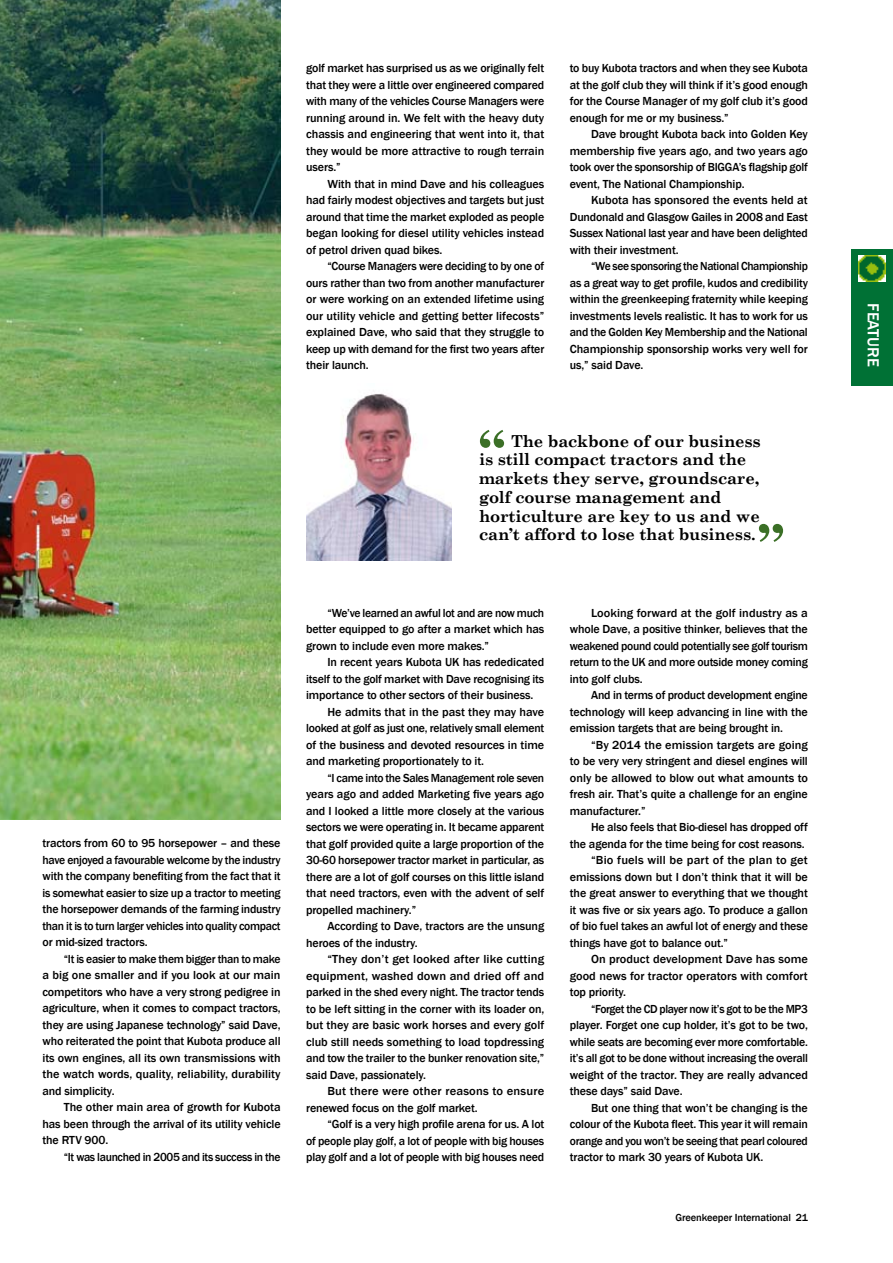
<style>
.page{position:relative;width:893px;height:1263px;background:#fff}
.page>*{position:absolute;margin:0;border:0;box-sizing:border-box;transform-origin:0 0}
.t1{font:700 54px "Century Schoolbook";color:#3b6f26}
.t2{font:700 16.5px/18.8px "Century Schoolbook";letter-spacing:-.01em;color:#000}
.t3{font:500 16.5px "Franklin Gothic";letter-spacing:-.005em;color:#fff}
.t4{font:500 12px/16.5px "Franklin Gothic";letter-spacing:-.01em;color:#000;text-align:justify}
.t5{font:500 12px/16.5px "Franklin Gothic";letter-spacing:-.01em;color:#000;text-align:justify;scale:.96 1}
.t6{font:500 12px "Franklin Gothic";letter-spacing:.01em;color:#000;scale:1.04 1}
.t7{font:500 12px "Franklin Gothic";letter-spacing:-.03em;color:#000;scale:.96 1}
.t8{font:500 12px "Franklin Gothic";letter-spacing:.01em;color:#000;scale:1.05 1}
.t9{font:500 10.5px "Franklin Gothic";letter-spacing:-.01em;color:#000}
</style>
<div class="page">
<img style="left:0;top:0;width:281px;height:820px">
<div style="left:852px;top:249px;width:41px;height:137px;background:#007135"></div>
<img style="left:859px;top:255px;width:26px;height:27px">
<img style="left:306px;top:393px;width:145px;height:167px">
<p class="t4" style="left:306px;top:60px;width:240px">golf market has surprised us as we originally felt that they were a little over engineered compared with many of the vehicles Course Managers were running around in. We felt with the heavy duty chassis and engineering that went into it, that they would be more attractive to rough terrain users.”</p>
<p class="t4" style="left:306px;top:176px;width:240px;text-indent:21px">With that in mind Dave and his colleagues had fairly modest objectives and targets but just around that time the market exploded as people began looking for diesel utility vehicles instead of petrol driven quad bikes.</p>
<p class="t4" style="left:306px;top:258px;width:240px;text-indent:21px">“Course Managers were deciding to by one of ours rather than two from another manufacturer or were working on an extended lifetime using our utility vehicle and getting better lifecosts” explained Dave, who said that they struggle to keep up with demand for the first two years after their launch.</p>
<p class="t4" style="left:570px;top:60px;width:240px">to buy Kubota tractors and when they see Kubota at the golf club they will think if it’s good enough for the Course Manager of my golf club it’s good enough for me or my business.”</p>
<p class="t4" style="left:570px;top:126px;width:240px;text-indent:21px">Dave brought Kubota back into Golden Key membership five years ago, and two years ago took over the sponsorship of BIGGA’s flagship golf event, The National Championship.</p>
<p class="t4" style="left:570px;top:192px;width:240px;text-indent:21px">Kubota has sponsored the events held at Dundonald and Glasgow Gailes in 2008 and East Sussex National last year and have been delighted with their investment.</p>
<p class="t5" style="left:570px;top:258px;width:250px;text-indent:21px">“We see sponsoring the National Championship as a great way to get profile, kudos and credibility within the greenkeeping fraternity while keeping investments levels realistic. It has to work for us and the Golden Key Membership and the National Championship sponsorship works very well for us,” said Dave.</p>
<h1 class="t1" style="left:479px;top:417px;width:27px">“</h1>
<h2 class="t2" style="left:479px;top:431px;width:283px;text-indent:32px">The backbone of our business is still compact tractors and the markets they serve, groundscare, golf course management and horticulture are key to us and we can’t afford to lose that business.</h2>
<h1 class="t1" style="left:758px;top:512px;width:27px">”</h1>
<p class="t4" style="left:43px;top:835px;width:240px">tractors from 60 to 95 horsepower – and these have enjoyed a favourable welcome by the industry with the company benefiting from the fact that it is somewhat easier to size up a tractor to meeting the horsepower demands of the farming industry than it is to turn larger vehicles into quality compact or mid-sized tractors.</p>
<p class="t4" style="left:43px;top:950px;width:240px;text-indent:21px">“It is easier to make them bigger than to make a big one smaller and if you look at our main competitors who have a very strong pedigree in agriculture, when it comes to compact tractors, they are using Japanese technology” said Dave, who reiterated the point that Kubota produce all its own engines, all its own transmissions with the watch words, quality, reliability, durability and simplicity.</p>
<p class="t4" style="left:43px;top:1099px;width:240px;text-indent:21px">The other main area of growth for Kubota has been through the arrival of its utility vehicle the RTV 900.</p>
<p class="t4" style="left:64px;top:1148px;width:218px">“It was launched in 2005 and its success in the</p>
<p class="t4" style="left:306px;top:605px;width:240px;text-indent:21px">“We’ve learned an awful lot and are now much better equipped to go after a market which has grown to include even more makes.”</p>
<p class="t4" style="left:327px;top:654px;width:218px">In recent years Kubota UK has rededicated</p>
<p class="t4" style="left:306px;top:671px;width:240px">itself to the golf market with Dave recognising its</p>
<p class="t4" style="left:306px;top:687px;width:229px">importance to other sectors of their business.</p>
<p class="t4" style="left:327px;top:704px;width:218px">He admits that in the past they may have</p>
<p class="t4" style="left:306px;top:720px;width:240px">looked at golf as just one, relatively small element</p>
<p class="t4" style="left:306px;top:737px;width:240px">of the business and devoted resources in time</p>
<p class="t4" style="left:306px;top:753px;width:179px">and marketing proportionately to it.</p>
<p class="t4" style="left:327px;top:770px;width:218px">“I came into the Sales Management role seven</p>
<p class="t4" style="left:306px;top:786px;width:240px">years ago and added Marketing five years ago</p>
<p class="t4" style="left:306px;top:803px;width:240px">and I looked a little more closely at the various</p>
<p class="t4" style="left:306px;top:819px;width:240px">sectors we were operating in. It became apparent</p>
<p class="t4" style="left:306px;top:836px;width:240px">that golf provided quite a large proportion of the</p>
<p class="t4" style="left:306px;top:852px;width:240px">30-60 horsepower tractor market in particular, as</p>
<p class="t4" style="left:306px;top:869px;width:240px">there are a lot of golf courses on this little island</p>
<p class="t4" style="left:306px;top:885px;width:240px">that need tractors, even with the advent of self</p>
<p class="t4" style="left:306px;top:902px;width:112px">propelled machinery.”</p>
<p class="t4" style="left:327px;top:918px;width:218px">According to Dave, tractors are the unsung</p>
<p class="t4" style="left:306px;top:935px;width:113px">heroes of the industry.</p>
<p class="t6" style="left:327px;top:952px;width:210px">“They don’t get looked after like cutting</p>
<p class="t6" style="left:306px;top:968px;width:230px">equipment, washed down and dried off and</p>
<p class="t4" style="left:306px;top:984px;width:240px">parked in the shed every night. The tractor tends</p>
<p class="t4" style="left:306px;top:1001px;width:240px">to be left sitting in the corner with its loader on,</p>
<p class="t4" style="left:306px;top:1017px;width:240px">but they are basic work horses and every golf</p>
<p class="t4" style="left:306px;top:1034px;width:240px">club still needs something to load topdressing</p>
<p class="t4" style="left:306px;top:1050px;width:240px">and tow the trailer to the bunker renovation site,”</p>
<p class="t4" style="left:306px;top:1067px;width:121px">said Dave, passionately.</p>
<p class="t8" style="left:327px;top:1084px;width:208px">But there were other reasons to ensure</p>
<p class="t4" style="left:306px;top:1100px;width:173px">renewed focus on the golf market.</p>
<p class="t4" style="left:327px;top:1116px;width:218px">“Golf is a very high profile arena for us. A lot</p>
<p class="t4" style="left:306px;top:1133px;width:240px">of people play golf, a lot of people with big houses</p>
<p class="t4" style="left:306px;top:1149px;width:240px">play golf and a lot of people with big houses need</p>
<p class="t4" style="left:570px;top:605px;width:240px;text-indent:21px">Looking forward at the golf industry as a whole Dave, a positive thinker, believes that the weakened pound could potentially see golf tourism return to the UK and more outside money coming into golf clubs.</p>
<p class="t4" style="left:570px;top:687px;width:240px;text-indent:21px">And in terms of product development engine technology will keep advancing in line with the emission targets that are being brought in.</p>
<p class="t4" style="left:570px;top:737px;width:240px;text-indent:21px">“By 2014 the emission targets are going to be very very stringent and diesel engines will only be allowed to blow out what amounts to fresh air. That’s quite a challenge for an engine manufacturer.”</p>
<p class="t4" style="left:591px;top:819px;width:218px">He also feels that Bio-diesel has dropped off</p>
<p class="t4" style="left:570px;top:836px;width:236px">the agenda for the time being for cost reasons.</p>
<p class="t6" style="left:591px;top:853px;width:210px">“Bio fuels will be part of the plan to get</p>
<p class="t4" style="left:570px;top:869px;width:240px">emissions down but I don’t think that it will be</p>
<p class="t4" style="left:570px;top:885px;width:240px">the great answer to everything that we thought</p>
<p class="t4" style="left:570px;top:902px;width:240px">it was five or six years ago. To produce a gallon</p>
<p class="t4" style="left:570px;top:918px;width:240px">of bio fuel takes an awful lot of energy and these</p>
<p class="t4" style="left:570px;top:935px;width:160px">things have got to balance out.”</p>
<p class="t4" style="left:591px;top:951px;width:218px">On product development Dave has some</p>
<p class="t4" style="left:570px;top:968px;width:240px">good news for tractor operators with comfort</p>
<p class="t4" style="left:570px;top:984px;width:58px">top priority.</p>
<p class="t7" style="left:591px;top:1001px;width:227px">“Forget the CD player now it’s got to be the MP3</p>
<p class="t4" style="left:570px;top:1017px;width:240px">player. Forget one cup holder, it’s got to be two,</p>
<p class="t4" style="left:570px;top:1034px;width:240px">while seats are becoming ever more comfortable.</p>
<p class="t4" style="left:570px;top:1050px;width:240px">it’s all got to be done without increasing the overall</p>
<p class="t4" style="left:570px;top:1067px;width:240px">weight of the tractor. They are really advanced</p>
<p class="t4" style="left:570px;top:1083px;width:114px">these days” said Dave.</p>
<p class="t4" style="left:591px;top:1100px;width:218px">But one thing that won’t be changing is the</p>
<p class="t4" style="left:570px;top:1116px;width:240px">colour of the Kubota fleet. This year it will remain</p>
<p class="t4" style="left:570px;top:1133px;width:240px">orange and you won’t be seeing that pearl coloured</p>
<p class="t4" style="left:570px;top:1149px;width:195px">tractor to mark 30 years of Kubota UK.</p>
<p class="t9" style="left:675px;top:1211px;width:134px">Greenkeeper International 21</p>
<h2 class="t3" style="left:883px;top:303px;width:65px;rotate:90deg">FEATURE</h2>
</div>
